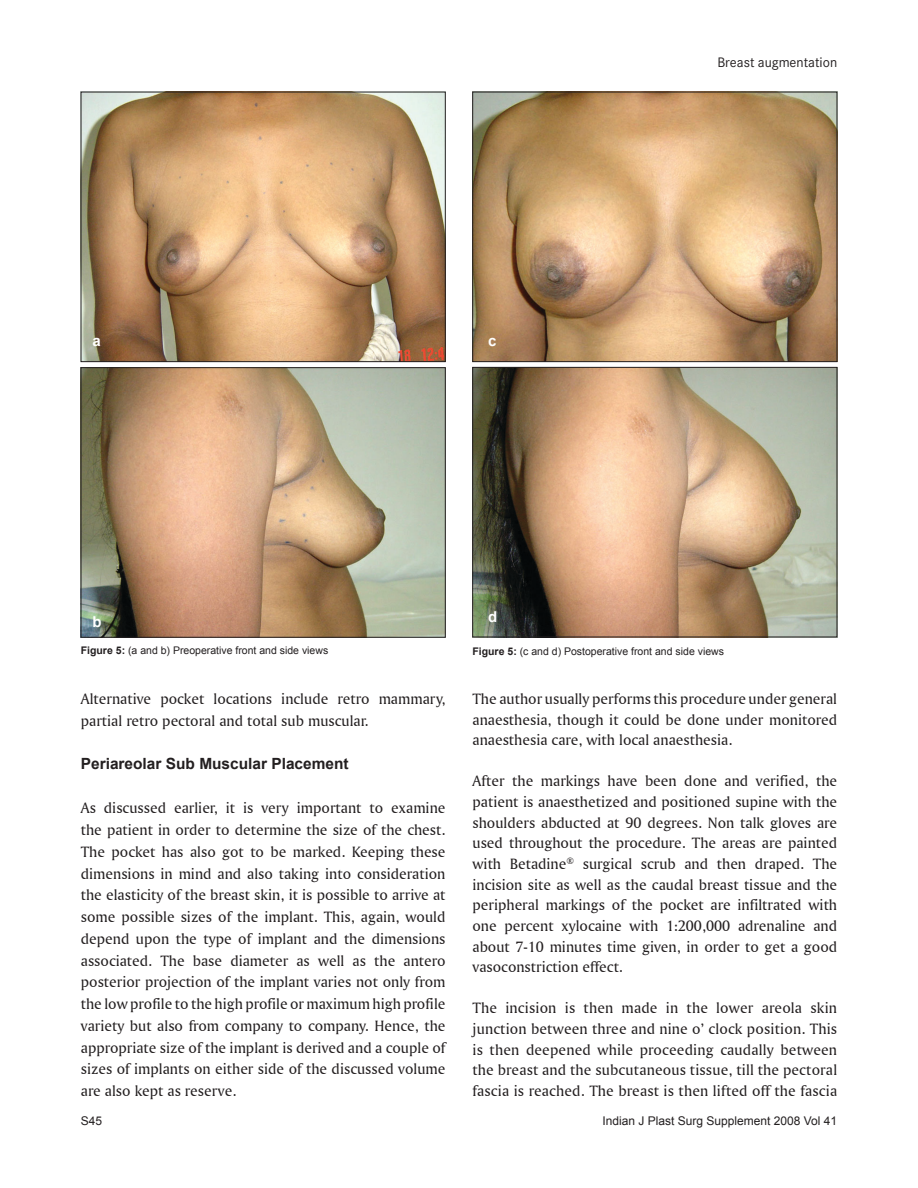
<style>
.page{position:relative;width:918px;height:1188px;background:#fff}
.page>*{position:absolute;margin:0;border:0;box-sizing:border-box;transform-origin:0 0}
.t1{font:15.75px/20.7px "Amerigo BT Roman A";color:#231f20;text-align:justify}
.t2{font:700 15.45px "Arial";color:#231f20}
.t3{font:700 15px "Arial";color:#fff}
.t4{font:13.5px "Corporate SBQ";color:#231f20}
.t5{font:12px "Arial";color:#231f20}
.t6{font:10.5px "Arial";color:#231f20}
.s1{font-weight:700}
</style>
<div class="page">
<img style="left:83px;top:369px;width:361px;height:266px">
<div style="left:81px;top:367px;width:365px;height:270px;border:1px solid #231f20"></div>
<img style="left:83px;top:94px;width:361px;height:266px">
<div style="left:81px;top:92px;width:365px;height:270px;border:1px solid #231f20"></div>
<img style="left:474px;top:369px;width:361px;height:266px">
<div style="left:472px;top:367px;width:365px;height:270px;border:1px solid #231f20"></div>
<img style="left:474px;top:94px;width:361px;height:266px">
<div style="left:472px;top:92px;width:365px;height:270px;border:1px solid #231f20"></div>
<p class="t4" style="left:717px;top:57px;width:121px">Breast augmentation</p>
<p class="t3" style="left:92px;top:333px;width:10px">a</p>
<p class="t3" style="left:488px;top:332px;width:10px">c</p>
<p class="t3" style="left:92px;top:613px;width:11px">b</p>
<p class="t3" style="left:488px;top:608px;width:11px">d</p>
<p class="t6" style="left:81px;top:644px;width:249px"><span class="s1">Figure 5:</span> (a and b) Preoperative front and side views</p>
<p class="t6" style="left:472px;top:646px;width:253px"><span class="s1">Figure 5:</span> (c and d) Postoperative front and side views</p>
<p class="t1" style="left:81px;top:687px;width:366px;line-height:21.8px">Alternative pocket locations include retro mammary, partial retro pectoral and total sub muscular.</p>
<p class="t2" style="left:81px;top:755px;width:269px">Periareolar Sub Muscular Placement</p>
<p class="t1" style="left:81px;top:797px;width:366px;line-height:21.8px">As discussed earlier, it is very important to examine the patient in order to determine the size of the chest.<br>The pocket has also got to be marked. Keeping these dimensions in mind and also taking into consideration the elasticity of the breast skin, it is possible to arrive at some possible sizes of the implant. This, again, would depend upon the type of implant and the dimensions associated. The base diameter as well as the antero posterior projection of the implant varies not only from the low profile to the high profile or maximum high profile variety but also from company to company. Hence, the appropriate size of the implant is derived and a couple of sizes of implants on either side of the discussed volume are also kept as reserve.</p>
<p class="t1" style="left:472px;top:688px;width:366px">The author usually performs this procedure under general anaesthesia, though it could be done under monitored anaesthesia care, with local anaesthesia.</p>
<p class="t1" style="left:472px;top:770px;width:366px">After the markings have been done and verified, the patient is anaesthetized and positioned supine with the shoulders abducted at 90 degrees. Non talk gloves are used throughout the procedure. The areas are painted with Betadine<sup>®</sup> surgical scrub and then draped. The incision site as well as the caudal breast tissue and the peripheral markings of the pocket are infiltrated with one percent xylocaine with 1:200,000 adrenaline and about 7-10 minutes time given, in order to get a good vasoconstriction effect.</p>
<p class="t1" style="left:473px;top:997px;width:366px">The incision is then made in the lower areola skin junction between three and nine o’ clock position. This is then deepened while proceeding caudally between the breast and the subcutaneous tissue, till the pectoral fascia is reached. The breast is then lifted off the fascia</p>
<p class="t5" style="left:81px;top:1114px;width:23px">S45</p>
<p class="t5" style="left:602px;top:1114px;width:236px">Indian J Plast Surg Supplement 2008 Vol 41</p>
</div>
